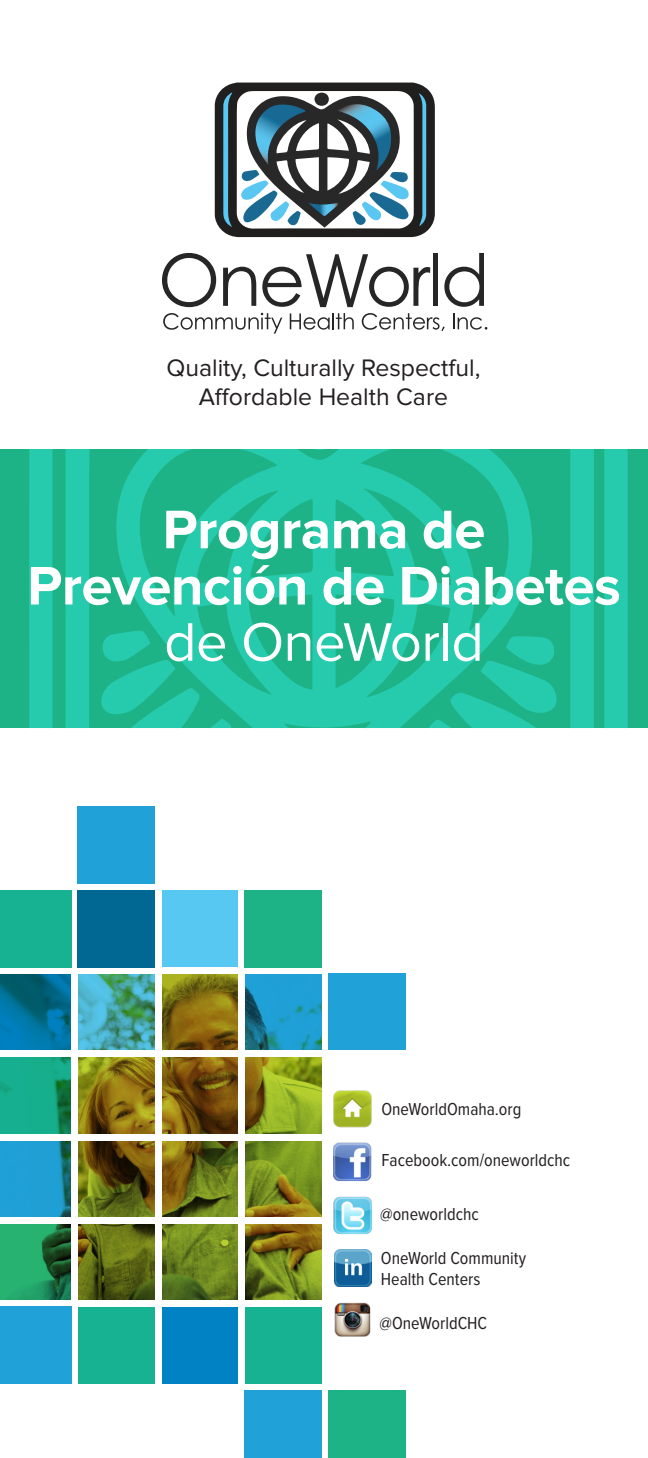
<style>
.page{position:relative;width:648px;height:1458px;background:#fff}
.page>*{position:absolute;margin:0;border:0;box-sizing:border-box;transform-origin:0 0}
.t1{font:700 56.25px "Proxima Nova";letter-spacing:-.01em;color:#fff}
.t2{font:56.25px "Proxima Nova";letter-spacing:-.01em;color:#fff}
.t3{font:24.75px "Proxima Nova";color:#231f20}
.t4{font:18px "Proxima Nova Cond";color:#231f20}
</style>
<div class="page">
<div style="left:0;top:449px;width:648px;height:279px;background:#1eb387"></div>
<svg style="left:29px;top:449px;width:599px;height:279px;fill:#26caac"></svg>
<svg style="left:113px;top:449px;width:424px;height:279px;fill:#25c6a6"></svg>
<svg style="left:300px;top:449px;width:39px;height:1px"></svg>
<svg style="left:98px;top:631px;width:135px;height:97px"></svg>
<svg style="left:427px;top:636px;width:131px;height:92px"></svg>
<div style="left:78px;top:1307px;width:77px;height:77px;background:#17b292"></div>
<div style="left:245px;top:1307px;width:77px;height:77px;background:#17b292"></div>
<div style="left:328px;top:1390px;width:77px;height:68px;background:#1eb387"></div>
<div style="left:328px;top:974px;width:77px;height:77px;background:#20a2d9"></div>
<img style="left:0;top:974px;width:322px;height:326px">
<div style="left:161px;top:890px;width:77px;height:77px;background:#56c8f2"></div>
<div style="left:161px;top:1307px;width:77px;height:77px;background:#0082c4"></div>
<div style="left:238px;top:888px;width:7px;height:570px;background:#fff"></div>
<div style="left:155px;top:886px;width:6px;height:521px;background:#fff"></div>
<div style="left:72px;top:884px;width:6px;height:574px;background:#fff"></div>
<div style="left:0;top:1051px;width:413px;height:6px;background:#fff"></div>
<div style="left:0;top:1134px;width:413px;height:6px;background:#fff"></div>
<div style="left:0;top:1217px;width:399px;height:7px;background:#fff"></div>
<div style="left:78px;top:807px;width:77px;height:77px;background:#20a2d9"></div>
<div style="left:245px;top:1390px;width:77px;height:68px;background:#20a2d9"></div>
<div style="left:78px;top:890px;width:77px;height:77px;background:#006893"></div>
<img style="left:333px;top:1196px;width:39px;height:38px">
<img style="left:333px;top:1142px;width:39px;height:39px">
<img style="left:333px;top:1090px;width:39px;height:38px">
<img style="left:335px;top:1249px;width:37px;height:37px">
<img style="left:334px;top:1302px;width:37px;height:35px">
<div style="left:245px;top:890px;width:77px;height:77px;background:#1eb387"></div>
<div style="left:0;top:890px;width:72px;height:77px;background:#17b292"></div>
<div style="left:0;top:1307px;width:72px;height:77px;background:#20a2d9"></div>
<svg style="left:163px;top:313px;width:119px;height:21px"></svg>
<svg style="left:290px;top:313px;width:64px;height:17px"></svg>
<svg style="left:362px;top:313px;width:83px;height:18px"></svg>
<svg style="left:453px;top:313px;width:34px;height:17px"></svg>
<svg style="left:162px;top:253px;width:54px;height:54px"></svg>
<svg style="left:223px;top:267px;width:33px;height:39px"></svg>
<svg style="left:262px;top:254px;width:168px;height:53px"></svg>
<hr style="left:434px;top:253px;width:4px;height:53px;background:#272627">
<svg style="left:444px;top:253px;width:40px;height:54px"></svg>
<svg style="left:215px;top:83px;width:220px;height:154px"></svg>
<p class="t3" style="left:166px;top:356px;width:315px">Quality, Culturally Respectful,</p>
<p class="t3" style="left:199px;top:386px;width:251px">Affordable Health Care</p>
<p class="t1" style="left:163px;top:504px;width:324px">Programa de</p>
<p class="t1" style="left:27px;top:560px;width:595px">Prevención de Diabetes</p>
<p class="t2" style="left:164px;top:616px;width:321px">de OneWorld</p>
<p class="t4" style="left:381px;top:1101px;width:142px">OneWorldOmaha.org</p>
<p class="t4" style="left:382px;top:1152px;width:190px">Facebook.com/oneworldchc</p>
<p class="t4" style="left:380px;top:1206px;width:100px">@oneworldchc</p>
<p class="t4" style="left:381px;top:1250px;width:147px">OneWorld Community</p>
<p class="t4" style="left:381px;top:1271px;width:101px">Health Centers</p>
<p class="t4" style="left:380px;top:1315px;width:109px">@OneWorldCHC</p>
</div>
